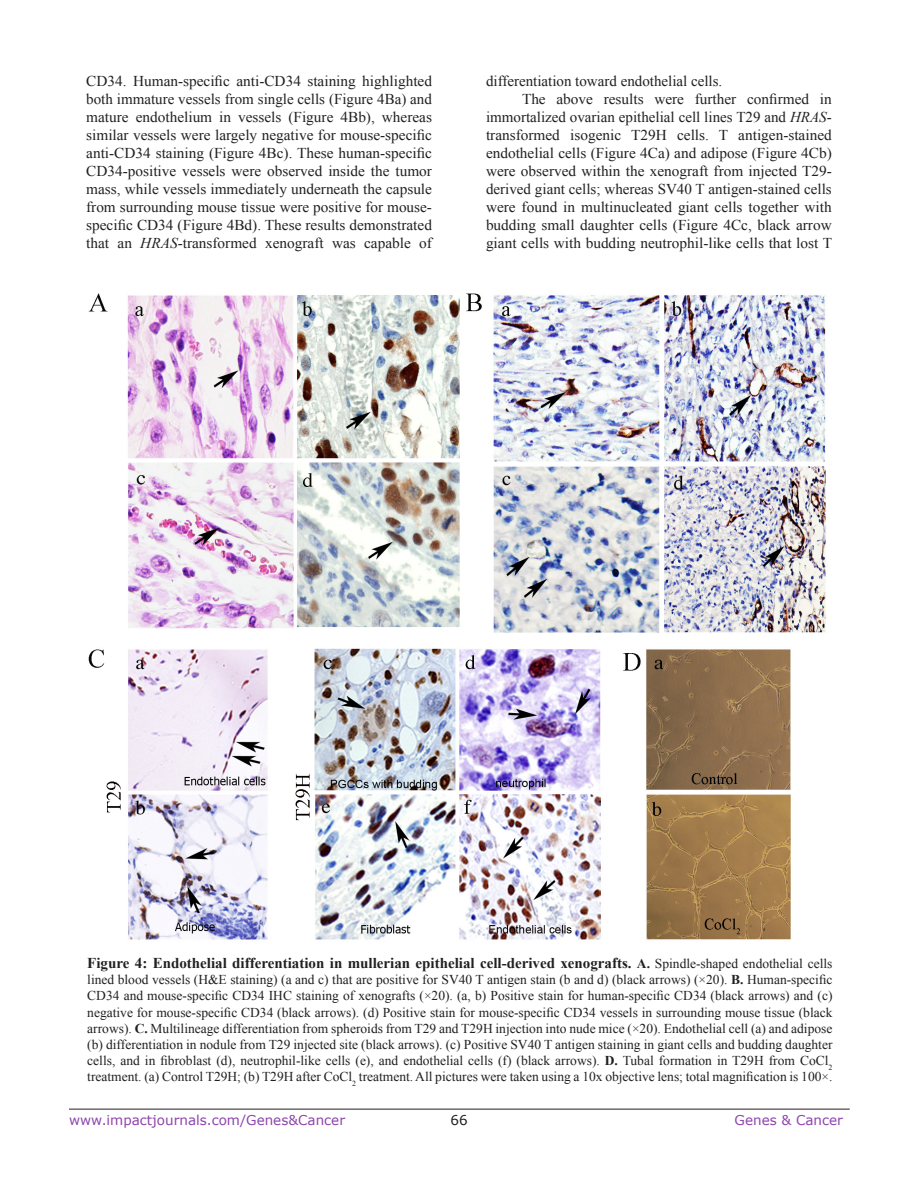
<style>
.page{position:relative;width:918px;height:1188px;background:#fff}
.page>*{position:absolute;margin:0;border:0;box-sizing:border-box;transform-origin:0 0}
.BodyText{font:15px/18px "Times New Roman";color:#221f22;text-align:justify}
.FigureText{font:700 15px "Times New Roman";color:#221f22}
.FigureText-2{font:13.5px/16.2px "Times New Roman";color:#221f22;text-align:justify}
.t1{font:13.5px "Verdana";color:#8e44ad}
.t2{font:13.5px "Verdana";color:#221f22}
.s1{font-style:italic}
.s2{font-size:13.5px}
.s3{font-weight:400;font-size:13.5px}
.s4{font-weight:700}
</style>
<div class="page">
<hr style="left:69px;top:1109px;width:781px;height:1px;background:#231f20">
<img style="left:88px;top:293px;width:738px;height:647px">
<p class="BodyText" style="left:86px;top:71px;width:347px">CD34. Human-specific anti-CD34 staining highlighted both immature vessels from single cells (Figure 4Ba) and mature endothelium in vessels (Figure 4Bb), whereas similar vessels were largely negative for mouse-specific anti-CD34 staining (Figure 4Bc). These human-specific CD34-positive vessels were observed inside the tumor mass, while vessels immediately underneath the capsule from surrounding mouse tissue were positive for mouse&shy;specific CD34 (Figure 4Bd). These results demonstrated that an <span class="s1">HRAS</span>-transformed xenograft was capable of</p>
<p class="BodyText" style="left:486px;top:71px;width:238px">differentiation toward endothelial cells.</p>
<p class="BodyText" style="left:486px;top:89px;width:348px;text-indent:36px">The above results were further confirmed in immortalized ovarian epithelial cell lines T29 and <span class="s1">HRAS&shy;</span>transformed isogenic T29H cells. T antigen-stained endothelial cells (Figure 4Ca) and adipose (Figure 4Cb) were observed within the xenograft from injected T29- derived giant cells; whereas SV40 T antigen-stained cells were found in multinucleated giant cells together with budding small daughter cells (Figure 4Cc, black arrow giant cells with budding neutrophil-like cells that lost T</p>
<p class="FigureText" style="left:87px;top:952px;width:747px">Figure 4: Endothelial differentiation in mullerian epithelial cell-derived xenografts. <span class="s2">A.</span> <span class="s3">Spindle-shaped endothelial cells</span></p>
<p class="FigureText-2" style="left:87px;top:971px;width:747px">lined blood vessels (H&amp;E staining) (a and c) that are positive for SV40 T antigen stain (b and d) (black arrows) (×20). <span class="s4">B.</span> Human-specific CD34 and mouse-specific CD34 IHC staining of xenografts (×20). (a, b) Positive stain for human-specific CD34 (black arrows) and (c) negative for mouse-specific CD34 (black arrows). (d) Positive stain for mouse-specific CD34 vessels in surrounding mouse tissue (black arrows). <span class="s4">C.</span> Multilineage differentiation from spheroids from T29 and T29H injection into nude mice (×20). Endothelial cell (a) and adipose (b) differentiation in nodule from T29 injected site (black arrows). (c) Positive SV40 T antigen staining in giant cells and budding daughter cells, and in fibroblast (d), neutrophil-like cells (e), and endothelial cells (f) (black arrows). <span class="s4">D.</span> Tubal formation in T29H from CoCl<sub>2 </sub>treatment. (a) Control T29H; (b) T29H after CoCl<sub>2</sub> treatment. All pictures were taken using a 10x objective lens; total magnification is 100×.</p>
<p class="t1" style="left:69px;top:1111px;width:278px">www.impactjournals.com/Genes&amp;Cancer</p>
<p class="t2" style="left:450px;top:1111px;width:19px">66</p>
<p class="t1" style="left:735px;top:1111px;width:110px">Genes &amp; Cancer</p>
</div>
